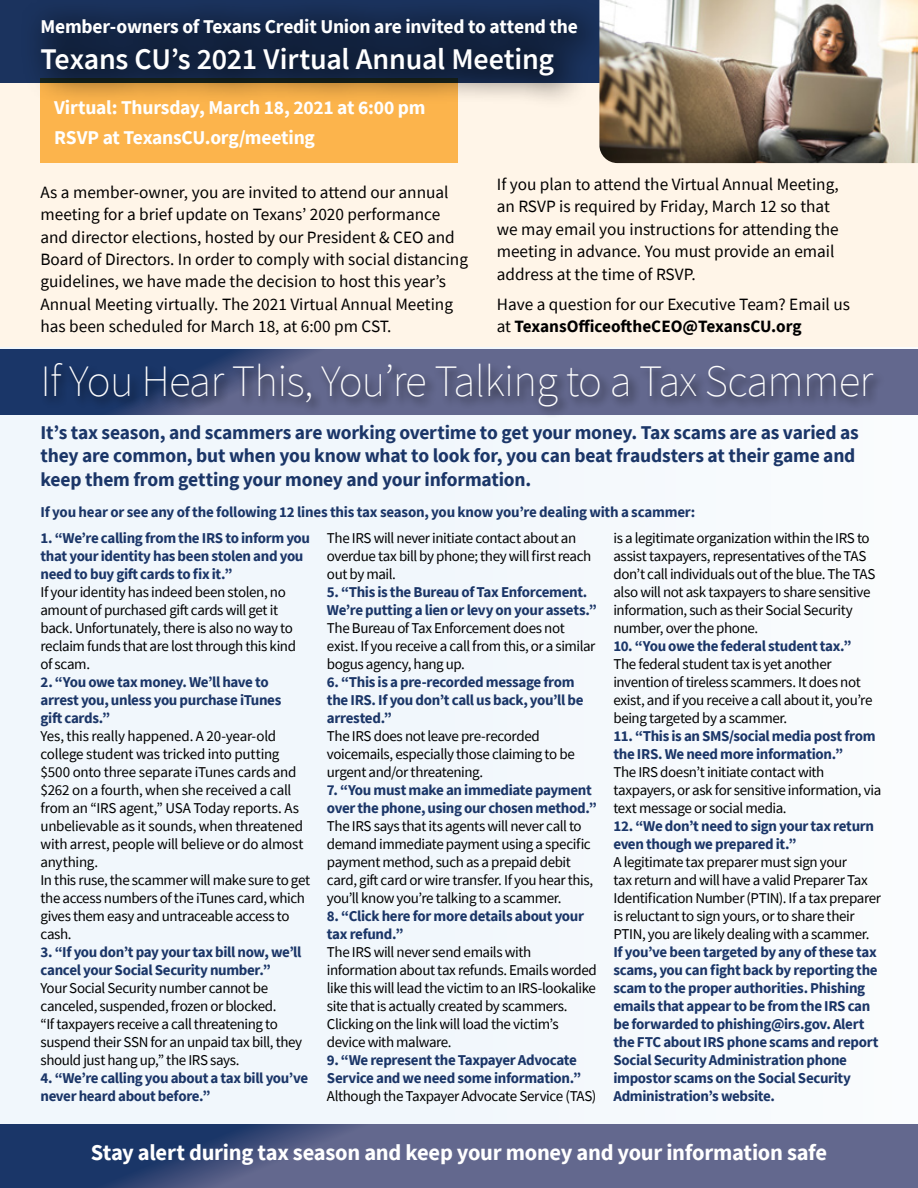
<style>
.page{position:relative;width:918px;height:1188px;background:#fff}
.page>*{position:absolute;margin:0;border:0;box-sizing:border-box;transform-origin:0 0}
.t1{font:200 45px "Source Sans Pro";letter-spacing:-.015em;color:#fff}
.t2{font:600 30px "Source Sans Pro";letter-spacing:-.01em;color:#fff}
.t3{font:700 22.5px "Source Sans Pro";letter-spacing:-.015em;color:#fff}
.t4{font:700 19.5px/23.4px "Source Sans Pro";letter-spacing:-.01em;color:#1b3668}
.t5{font:700 19.5px "Source Sans Pro";letter-spacing:-.01em;color:#fff}
.t6{font:17.25px/22.5px "Source Sans Pro";color:#000}
.t7{font:15px/18px "Source Sans Pro";letter-spacing:-.025em;color:#000}
.t8{font:700 15px/18px "Source Sans Pro";letter-spacing:-.025em;color:#1b3668}
.s1{font-weight:700}
</style>
<div class="page">
<div style="left:0;top:0;width:918px;height:347px;background:#fff5e8"></div>
<div style="left:40px;top:79px;width:418px;height:84px;background:#fcb44c"></div>
<div style="left:0;top:348px;width:918px;height:794px;background:#f1f7fc"></div>
<svg style="left:0;top:1124px;width:918px;height:64px;background:#505b84"></svg>
<div style="left:18px;top:0;width:594px;height:111px;background:#000;opacity:.75"></div>
<svg style="left:0;top:350px;width:918px;height:64px;background:#485580"></svg>
<div style="left:42px;top:362px;width:844px;height:56px;background:#000;opacity:.75"></div>
<img style="left:599px;top:0;width:319px;height:163px">
<p class="t5" style="left:40px;top:13px;width:539px">Member-owners of Texans Credit Union are invited to attend the</p>
<p class="t2" style="left:40px;top:39px;width:515px">Texans CU’s 2021 Virtual Annual Meeting</p>
<p class="t5" style="left:54px;top:94px;width:373px">Virtual: Thursday, March 18, 2021 at 6:00 pm</p>
<p class="t5" style="left:54px;top:124px;width:262px">RSVP at TexansCU.org/meeting</p>
<p class="t6" style="left:40px;top:181px;width:429px">As a member-owner, you are invited to attend our annual meeting for a brief update on Texans’ 2020 performance and director elections, hosted by our President &amp; CEO and Board of Directors. In order to comply with social distancing guidelines, we have made the decision to host this year’s Annual Meeting virtually. The 2021 Virtual Annual Meeting has been scheduled for March 18, at 6:00 pm CST.</p>
<p class="t6" style="left:497px;top:173px;width:343px">If you plan to attend the Virtual Annual Meeting, an RSVP is required by Friday, March 12 so that we may email you instructions for attending the meeting in advance. You must provide an email address at the time of RSVP.</p>
<p class="t6" style="left:497px;top:293px;width:355px">Have a question for our Executive Team? Email us at <span class="s1">TexansOfficeoftheCEO@TexansCU.org</span></p>
<p class="t1" style="left:40px;top:354px;width:834px">If You Hear This, You’re Talking to a Tax Scammer</p>
<p class="t4" style="left:40px;top:421px;width:820px">It’s tax season, and scammers are working overtime to get your money. Tax scams are as varied as they are common, but when you know what to look for, you can beat fraudsters at their game and keep them from getting your money and your information.</p>
<p class="t8" style="left:40px;top:502px;width:656px">If you hear or see any of the following 12 lines this tax season, you know you’re dealing with a scammer:</p>
<p class="t8" style="left:40px;top:529px;width:271px">1. “We’re calling from the IRS to inform you that your identity has been stolen and you need to buy gift cards to fix it.”</p>
<p class="t7" style="left:40px;top:583px;width:257px">If your identity has indeed been stolen, no amount of purchased gift cards will get it back. Unfortunately, there is also no way to reclaim funds that are lost through this kind of scam.</p>
<p class="t8" style="left:40px;top:673px;width:242px">2. “You owe tax money. We’ll have to arrest you, unless you purchase iTunes gift cards.”</p>
<p class="t7" style="left:40px;top:727px;width:264px">Yes, this really happened. A 20-year-old college student was tricked into putting $500 onto three separate iTunes cards and $262 on a fourth, when she received a call from an “IRS agent,” USA Today reports. As unbelievable as it sounds, when threatened with arrest, people will believe or do almost anything.</p>
<p class="t7" style="left:40px;top:871px;width:271px">In this ruse, the scammer will make sure to get the access numbers of the iTunes card, which gives them easy and untraceable access to cash.</p>
<p class="t8" style="left:40px;top:943px;width:263px">3. “If you don’t pay your tax bill now, we’ll cancel your Social Security number.”</p>
<p class="t7" style="left:40px;top:979px;width:238px">Your Social Security number cannot be canceled, suspended, frozen or blocked.</p>
<p class="t7" style="left:40px;top:1015px;width:263px">“If taxpayers receive a call threatening to suspend their SSN for an unpaid tax bill, they should just hang up,” the IRS says.</p>
<p class="t8" style="left:40px;top:1069px;width:269px">4. “We’re calling you about a tax bill you’ve never heard about before.”</p>
<p class="t7" style="left:327px;top:529px;width:266px">The IRS will never initiate contact about an overdue tax bill by phone; they will first reach out by mail.</p>
<p class="t8" style="left:327px;top:583px;width:271px">5. “This is the Bureau of Tax Enforcement.<br>We’re putting a lien or levy on your assets.”</p>
<p class="t7" style="left:327px;top:619px;width:270px">The Bureau of Tax Enforcement does not exist. If you receive a call from this, or a similar bogus agency, hang up.</p>
<p class="t8" style="left:327px;top:673px;width:258px">6. “This is a pre-recorded message from the IRS. If you don’t call us back, you’ll be arrested.”</p>
<p class="t7" style="left:327px;top:727px;width:249px">The IRS does not leave pre-recorded voicemails, especially those claiming to be urgent and/or threatening.</p>
<p class="t8" style="left:327px;top:781px;width:271px">7. “You must make an immediate payment over the phone, using our chosen method.”</p>
<p class="t7" style="left:327px;top:817px;width:268px">The IRS says that its agents will never call to demand immediate payment using a specific payment method, such as a prepaid debit card, gift card or wire transfer. If you hear this, you’ll know you’re talking to a scammer.</p>
<p class="t8" style="left:327px;top:907px;width:259px">8. “Click here for more details about your tax refund.”</p>
<p class="t7" style="left:327px;top:943px;width:271px">The IRS will never send emails with information about tax refunds. Emails worded like this will lead the victim to an IRS-lookalike site that is actually created by scammers.<br>Clicking on the link will load the victim’s device with malware.</p>
<p class="t8" style="left:327px;top:1051px;width:256px">9. “We represent the Taxpayer Advocate<br>Service and we need some information.”</p>
<p class="t7" style="left:327px;top:1087px;width:271px">Although the Taxpayer Advocate Service (TAS)</p>
<p class="t7" style="left:613px;top:529px;width:264px">is a legitimate organization within the IRS to assist taxpayers, representatives of the TAS don’t call individuals out of the blue. The TAS also will not ask taxpayers to share sensitive information, such as their Social Security number, over the phone.</p>
<p class="t8" style="left:613px;top:637px;width:240px">10. “You owe the federal student tax.”</p>
<p class="t7" style="left:613px;top:655px;width:261px">The federal student tax is yet another invention of tireless scammers. It does not exist, and if you receive a call about it, you’re being targeted by a scammer.</p>
<p class="t8" style="left:613px;top:727px;width:264px">11. “This is an SMS/social media post from the IRS. We need more information.”</p>
<p class="t7" style="left:613px;top:763px;width:269px">The IRS doesn’t initiate contact with taxpayers, or ask for sensitive information, via text message or social media.</p>
<p class="t8" style="left:613px;top:817px;width:262px">12. “We don’t need to sign your tax return even though we prepared it.”</p>
<p class="t7" style="left:613px;top:853px;width:269px">A legitimate tax preparer must sign your<br>tax return and will have a valid Preparer Tax Identification Number (PTIN). If a tax preparer is reluctant to sign yours, or to share their PTIN, you are likely dealing with a scammer.</p>
<p class="t8" style="left:613px;top:943px;width:267px">If you’ve been targeted by any of these tax scams, you can fight back by reporting the scam to the proper authorities. Phishing emails that appear to be from the IRS can be forwarded to phishing@irs.gov. Alert the FTC about IRS phone scams and report Social Security Administration phone impostor scams on the Social Security Administration’s website.</p>
<p class="t3" style="left:91px;top:1137px;width:738px">Stay alert during tax season and keep your money and your information safe</p>
</div>
